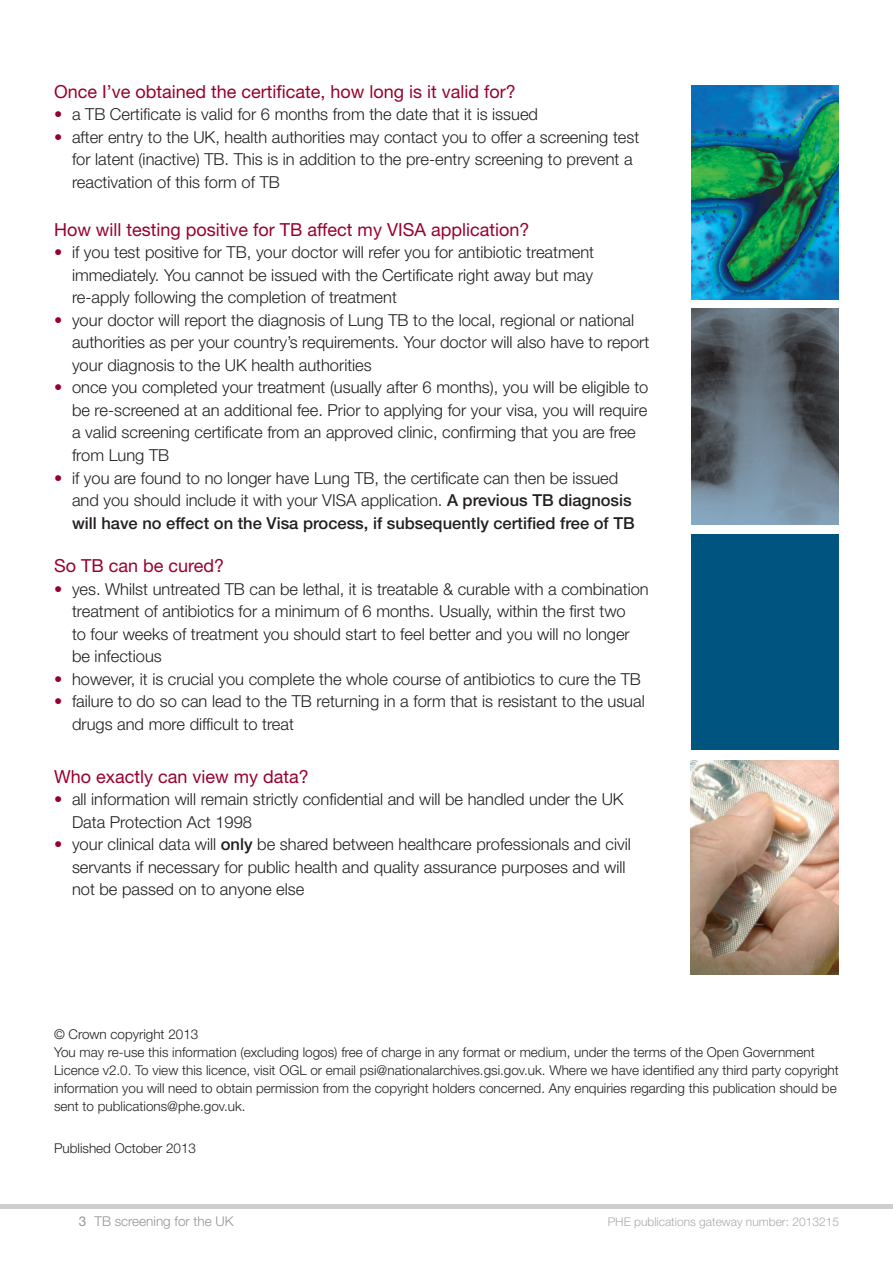
<style>
.page{position:relative;width:893px;height:1263px;background:#fff}
.page>*{position:absolute;margin:0;border:0;box-sizing:border-box;transform-origin:0 0}
.t1{font:18px "Helvetica Neue LT Std";color:#98012d}
.t2{font:300 16.5px/22.5px "Helvetica Neue LT Std";color:#231f20}
.t3{font:300 13.5px/18px "Helvetica Neue LT Std";color:#231f20}
.t4{font:300 13.5px "Helvetica Neue LT Std";color:#939598}
.t5{font:300 12px "Helvetica Neue LT Std";color:#a7aaac}
.s1{color:#98012d}
.s2{font-weight:500}
.s3{font-weight:400}
</style>
<div class="page">
<div style="left:0;top:1204px;width:893px;height:5px;background:#ceced0"></div>
<img style="left:691px;top:85px;width:148px;height:215px">
<img style="left:691px;top:309px;width:148px;height:216px">
<div style="left:691px;top:534px;width:148px;height:216px;background:#005480"></div>
<img style="left:690px;top:760px;width:148px;height:215px">
<p class="t1" style="left:54px;top:81px;width:463px">Once I’ve obtained the certificate, how long is it valid for?</p>
<p class="t2" style="left:54px;top:103px;width:486px"><span class="s1">•</span> a TB Certificate is valid for 6 months from the date that it is issued</p>
<p class="t2" style="left:72px;top:125px;width:569px;text-indent:-18px"><span class="s1">•</span> after entry to the UK, health authorities may contact you to offer a screening test for latent (inactive) TB. This is in addition to the pre-entry screening to prevent a reactivation of this form of TB</p>
<p class="t1" style="left:54px;top:219px;width:477px">How will testing positive for TB affect my VISA application?</p>
<p class="t2" style="left:72px;top:241px;width:524px;text-align:justify;text-indent:-18px"><span class="s1">•</span> if you test positive for TB, your doctor will refer you for antibiotic treatment immediately. You cannot be issued with the Certificate right away but may re-apply following the completion of treatment</p>
<p class="t2" style="left:72px;top:308px;width:579px;text-indent:-18px"><span class="s1">•</span> your doctor will report the diagnosis of Lung TB to the local, regional or national authorities as per your country’s requirements. Your doctor will also have to report your diagnosis to the UK health authorities</p>
<p class="t2" style="left:72px;top:376px;width:578px;text-indent:-18px"><span class="s1">•</span> once you completed your treatment (usually after 6 months), you will be eligible to be re-screened at an additional fee. Prior to applying for your visa, you will require a valid screening certificate from an approved clinic, confirming that you are free from Lung TB</p>
<p class="t2" style="left:72px;top:466px;width:564px;text-indent:-18px"><span class="s1">•</span> if you are found to no longer have Lung TB, the certificate can then be issued and you should include it with your VISA application. <span class="s2">A previous TB diagnosis will have no effect on the Visa process, if subsequently certified free of TB</span></p>
<p class="t1" style="left:54px;top:555px;width:172px">So TB can be cured?</p>
<p class="t2" style="left:72px;top:577px;width:578px;text-indent:-18px"><span class="s1">•</span> yes. Whilst untreated TB can be lethal, it is treatable &amp; curable with a combination treatment of antibiotics for a minimum of 6 months. Usually, within the first two<br>to four weeks of treatment you should start to feel better and you will no longer be infectious</p>
<p class="t2" style="left:54px;top:667px;width:588px"><span class="s1">•</span> however, it is crucial you complete the whole course of antibiotics to cure the TB</p>
<p class="t2" style="left:72px;top:690px;width:574px;text-indent:-18px"><span class="s1">•</span> failure to do so can lead to the TB returning in a form that is resistant to the usual drugs and more difficult to treat</p>
<p class="t1" style="left:54px;top:765px;width:256px">Who exactly can view my data?</p>
<p class="t2" style="left:72px;top:788px;width:553px;text-indent:-18px"><span class="s1">•</span> all information will remain strictly confidential and will be handled under the UK<br>Data Protection Act 1998</p>
<p class="t2" style="left:72px;top:833px;width:560px;text-indent:-18px"><span class="s1">•</span> your clinical data will <span class="s2">only</span> be shared between healthcare professionals and civil servants if necessary for public health and quality assurance purposes and will not be passed on to anyone else</p>
<p class="t3" style="left:54px;top:1024px;width:786px">© Crown copyright 2013<br>You may re-use this information (excluding logos) free of charge in any format or medium, under the terms of the Open Government Licence v2.0. To view this licence, visit OGL or email psi@nationalarchives.gsi.gov.uk. Where we have identified any third party copyright information you will need to obtain permission from the copyright holders concerned. Any enquiries regarding this publication should be sent to publications@phe.gov.uk.</p>
<p class="t3" style="left:54px;top:1138px;width:144px">Published October 2013</p>
<p class="t4" style="left:79px;top:1213px;width:156px"><span class="s3">3</span> TB screening for the UK</p>
<p class="t5" style="left:608px;top:1214px;width:233px">PHE publications gateway number: 2013215</p>
</div>
